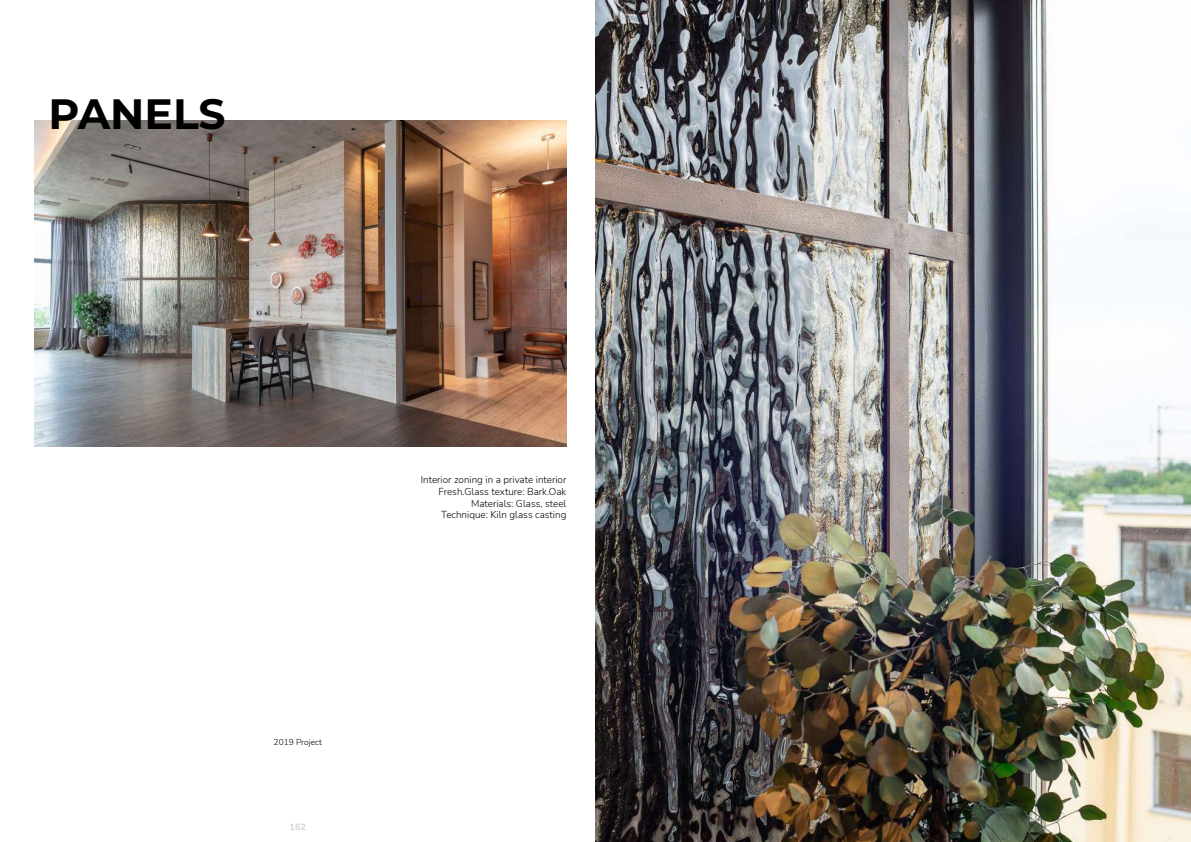
<style>
.page{position:relative;width:1191px;height:842px;background:#fff}
.page>*{position:absolute;margin:0;border:0;box-sizing:border-box;transform-origin:0 0}
.t1{font:700 42.4px "Montserrat";color:#000}
.t2{font:300 9.9px/11.9px "Nunito";color:#000;text-align:right}
.t3{font:700 9px "Nunito";color:#d0d0d0}
.t4{font:300 8.5px "Nunito";color:#000}
</style>
<div class="page">
<img style="left:34px;top:121px;width:533px;height:325px">
<img style="left:595px;top:0;width:595px;height:842px">
<h1 class="t1" style="left:49px;top:86px;width:178px">PANELS</h1>
<p class="t4" style="left:273px;top:739px;width:50px">2019 Project</p>
<p class="t3" style="left:290px;top:824px;width:18px">162</p>
<p class="t2" style="left:421px;top:474px;width:147px">Interior zoning in a private interior<br>Fresh.Glass texture: Bark.Oak<br>Materials: Glass, steel<br>Technique: Kiln glass casting</p>
</div>
